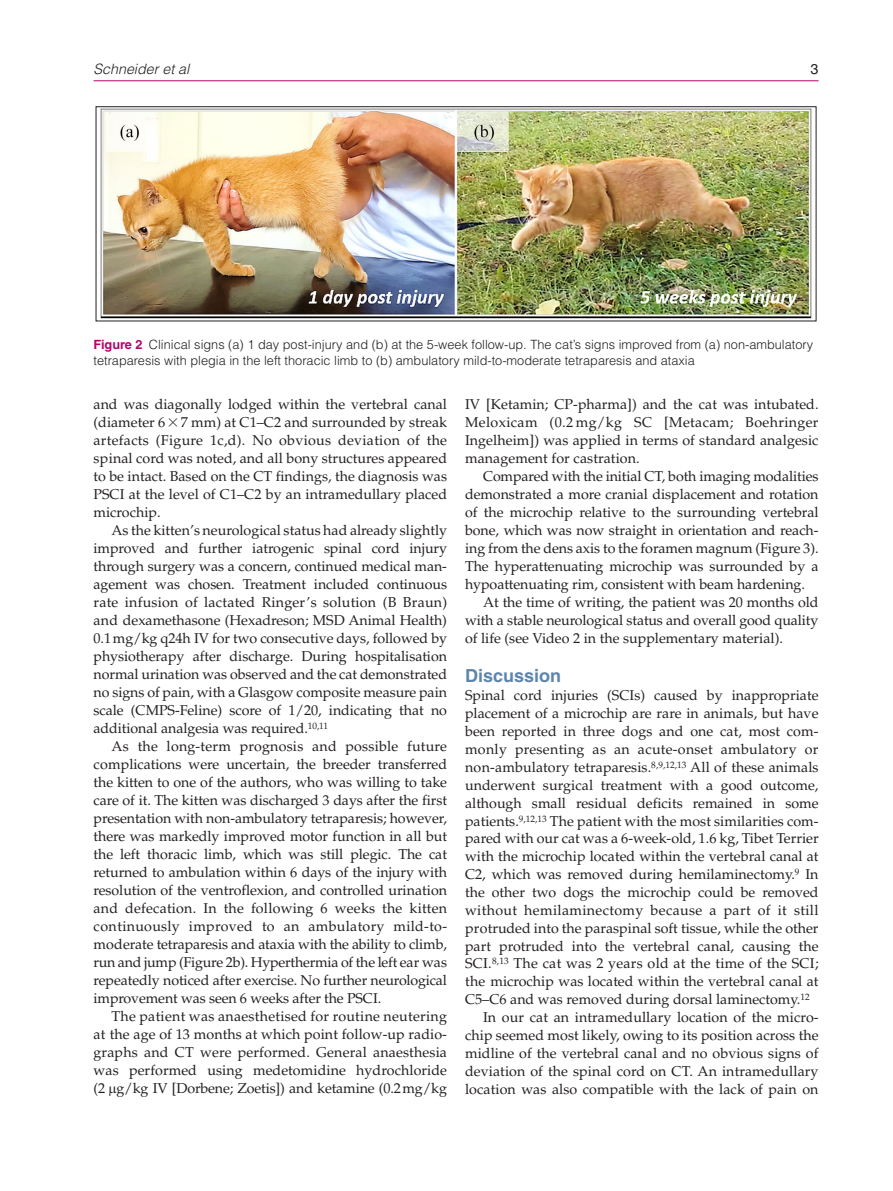
<style>
.page{position:relative;width:893px;height:1191px;background:#fff}
.page>*{position:absolute;margin:0;border:0;box-sizing:border-box;transform-origin:0 0}
.t1{font:700 18px "Helvetica LT Std";color:#5e85ae}
.t2{font:14.25px/18px "Palatino LT Std";color:#231f20;text-align:justify}
.t3{font:14.25px "Palatino LT Std";letter-spacing:.02em;color:#231f20}
.t4{font:14.25px "Palatino LT Std";letter-spacing:.025em;color:#231f20}
.t5{font:italic 300 14.25px "Helvetica LT Std";color:#231f20}
.t6{font:14.25px "Helvetica LT Std";color:#231f20}
.t7{font:300 12.75px/15.8px "Helvetica LT Std";color:#231f20}
.s1{font-weight:700;color:#b6036c}
</style>
<div class="page">
<hr style="left:94px;top:80px;width:725px;height:1px;background:#b6036c">
<img style="left:100px;top:108px;width:712px;height:211px">
<div style="left:96px;top:106px;width:720px;height:215px;border:1px solid #231f20"></div>
<p class="t5" style="left:94px;top:60px;width:97px">Schneider et al</p>
<p class="t6" style="left:811px;top:61px;width:9px">3</p>
<p class="t7" style="left:94px;top:336px;width:721px"><span class="s1">Figure 2</span> Clinical signs (a) 1 day post-injury and (b) at the 5-week follow-up. The cat’s signs improved from (a) non-ambulatory tetraparesis with plegia in the left thoracic limb to (b) ambulatory mild-to-moderate tetraparesis and ataxia</p>
<p class="t2" style="left:94px;top:396px;width:355px">and was diagonally lodged within the vertebral canal (diameter 6 7 mm) at C1–C2 and surrounded by streak artefacts (Figure 1c,d). No obvious deviation of the spinal cord was noted, and all bony structures appeared to be intact. Based on the CT findings, the diagnosis was PSCI at the level of C1–C2 by an intramedullary placed microchip.</p>
<p class="t2" style="left:94px;top:522px;width:355px;text-indent:18px">As the kitten’s neurological status had already slightly improved and further iatrogenic spinal cord injury through surgery was a concern, continued medical man&shy;agement was chosen. Treatment included continuous rate infusion of lactated Ringer’s solution (B Braun) and dexamethasone (Hexadreson; MSD Animal Health)<br>0.1mg/kg q24h IV for two consecutive days, followed by physiotherapy after discharge. During hospitalisation normal urination was observed and the cat demonstrated no signs of pain, with a Glasgow composite measure pain scale (CMPS-Feline) score of 1/20, indicating that no additional analgesia was required.<sup>10,11</sup></p>
<p class="t2" style="left:94px;top:738px;width:355px;text-indent:18px">As the long-term prognosis and possible future complications were uncertain, the breeder transferred the kitten to one of the authors, who was willing to take care of it. The kitten was discharged 3 days after the first presentation with non-ambulatory tetraparesis; however, there was markedly improved motor function in all but the left thoracic limb, which was still plegic. The cat returned to ambulation within 6 days of the injury with resolution of the ventroflexion, and controlled urination and defecation. In the following 6 weeks the kitten continuously improved to an ambulatory mild-to&shy;moderate tetraparesis and ataxia with the ability to climb, run and jump (Figure 2b). Hyperthermia of the left ear was repeatedly noticed after exercise. No further neurological improvement was seen 6 weeks after the PSCI.</p>
<p class="t2" style="left:94px;top:1007px;width:355px;text-indent:18px">The patient was anaesthetised for routine neutering at the age of 13 months at which point follow-up radio&shy;graphs and CT were performed. General anaesthesia was performed using medetomidine hydrochloride (2 g/kg IV [Dorbene; Zoetis]) and ketamine (0.2mg/kg</p>
<p class="t2" style="left:465px;top:395px;width:355px">IV [Ketamin; CP-pharma]) and the cat was intubated.<br>Meloxicam (0.2 mg/kg SC [Metacam; Boehringer Ingelheim]) was applied in terms of standard analgesic management for castration.</p>
<p class="t2" style="left:483px;top:467px;width:337px">Compared with the initial CT, both imaging modalities</p>
<p class="t2" style="left:465px;top:485px;width:355px">demonstrated a more cranial displacement and rotation</p>
<p class="t2" style="left:465px;top:503px;width:355px">of the microchip relative to the surrounding vertebral</p>
<p class="t2" style="left:465px;top:521px;width:355px">bone, which was now straight in orientation and reach-</p>
<p class="t2" style="left:465px;top:539px;width:355px">ing from the dens axis to the foramen magnum (Figure 3).</p>
<p class="t2" style="left:465px;top:557px;width:355px">The hyperattenuating microchip was surrounded by a</p>
<p class="t2" style="left:465px;top:575px;width:341px">hypoattenuating rim, consistent with beam hardening.</p>
<p class="t2" style="left:483px;top:593px;width:337px">At the time of writing, the patient was 20 months old</p>
<p class="t2" style="left:465px;top:611px;width:355px">with a stable neurological status and overall good quality</p>
<p class="t2" style="left:465px;top:629px;width:319px">of life (see Video 2 in the supplementary material).</p>
<p class="t1" style="left:465px;top:665px;width:98px">Discussion</p>
<p class="t2" style="left:465px;top:687px;width:355px">Spinal cord injuries (SCIs) caused by inappropriate</p>
<p class="t2" style="left:465px;top:705px;width:355px">placement of a microchip are rare in animals, but have</p>
<p class="t2" style="left:465px;top:722px;width:355px">been reported in three dogs and one cat, most com-</p>
<p class="t3" style="left:465px;top:741px;width:355px">monly presenting as an acute-onset ambulatory or</p>
<p class="t2" style="left:465px;top:758px;width:355px">non-ambulatory tetraparesis.<sup>8,9,12,13</sup> All of these animals</p>
<p class="t2" style="left:465px;top:776px;width:355px">underwent surgical treatment with a good outcome,</p>
<p class="t2" style="left:465px;top:794px;width:355px">although small residual deficits remained in some</p>
<p class="t2" style="left:465px;top:812px;width:355px">patients.<sup>9,12,13</sup> The patient with the most similarities com-</p>
<p class="t2" style="left:465px;top:829px;width:355px">pared with our cat was a 6-week-old, 1.6 kg, Tibet Terrier</p>
<p class="t2" style="left:465px;top:847px;width:355px">with the microchip located within the vertebral canal at</p>
<p class="t2" style="left:465px;top:865px;width:355px">C2, which was removed during hemilaminectomy.<sup>9</sup> In</p>
<p class="t2" style="left:465px;top:883px;width:355px">the other two dogs the microchip could be removed</p>
<p class="t4" style="left:465px;top:901px;width:355px">without hemilaminectomy because a part of it still</p>
<p class="t2" style="left:465px;top:919px;width:355px">protruded into the paraspinal soft tissue, while the other</p>
<p class="t2" style="left:465px;top:937px;width:355px">part protruded into the vertebral canal, causing the</p>
<p class="t3" style="left:465px;top:955px;width:355px">SCI.<sup>8,13</sup> The cat was 2 years old at the time of the SCI;</p>
<p class="t2" style="left:465px;top:972px;width:355px">the microchip was located within the vertebral canal at</p>
<p class="t2" style="left:465px;top:990px;width:346px">C5–C6 and was removed during dorsal laminectomy.<sup>12</sup></p>
<p class="t2" style="left:483px;top:1008px;width:337px">In our cat an intramedullary location of the micro-</p>
<p class="t2" style="left:465px;top:1026px;width:355px">chip seemed most likely, owing to its position across the</p>
<p class="t2" style="left:465px;top:1044px;width:355px">midline of the vertebral canal and no obvious signs of</p>
<p class="t2" style="left:465px;top:1062px;width:355px">deviation of the spinal cord on CT. An intramedullary</p>
<p class="t2" style="left:465px;top:1080px;width:355px">location was also compatible with the lack of pain on</p>
</div>
